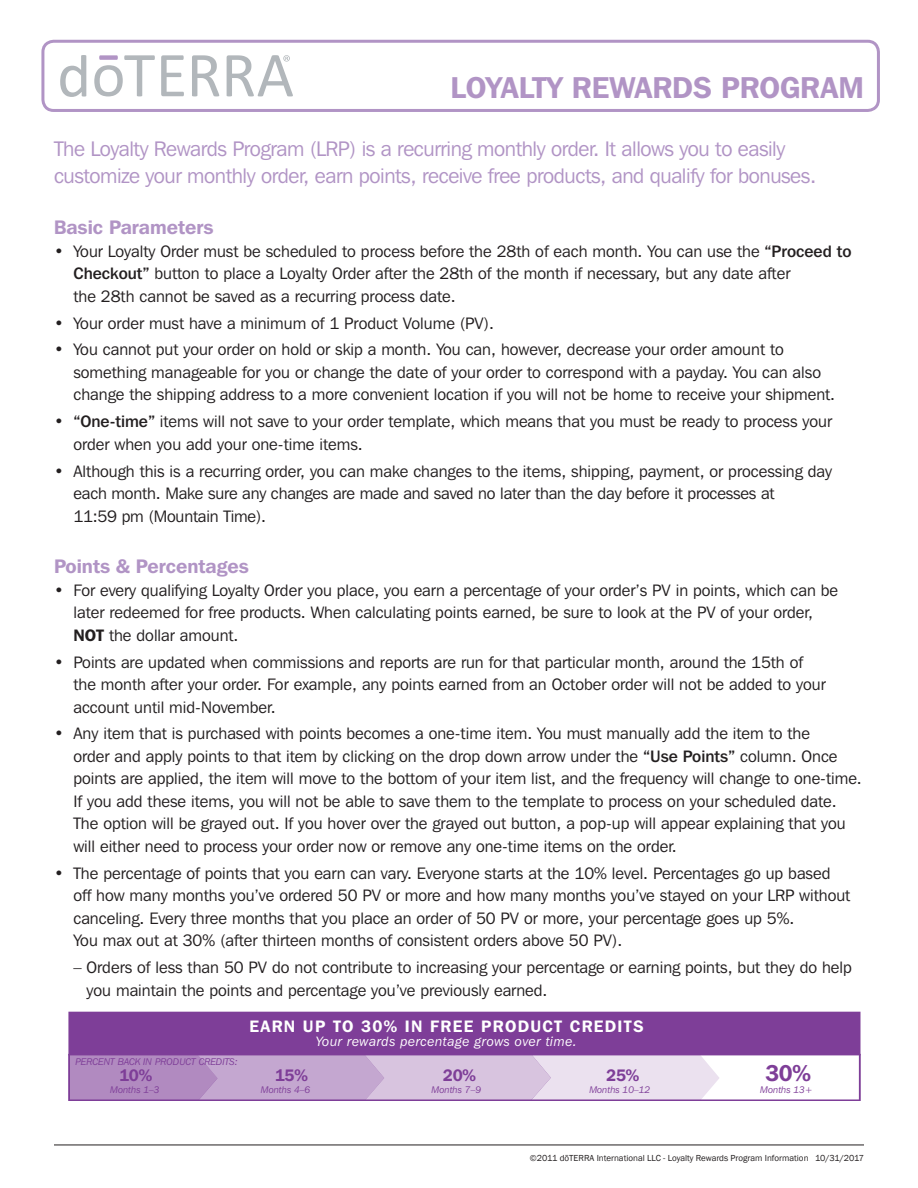
<style>
.page{position:relative;width:918px;height:1188px;background:#fff}
.page>*{position:absolute;margin:0;border:0;box-sizing:border-box;transform-origin:0 0}
.t1{font:600 30px "Franklin Gothic IT Cby BT";color:#b194c5}
.t2{font:600 22.8px "Franklin Gothic IT Cby BT";color:#7e3e98}
.t3{font:21px/27px "Franklin Gothic IT Cby BT";letter-spacing:-.02em;color:#b194c5}
.t4{font:600 19.5px "Franklin Gothic IT Cby BT";color:#b194c5}
.t5{font:600 16.65px "Franklin Gothic IT Cby BT";letter-spacing:-.015em;color:#7e3e98}
.t6{font:16.5px/22.5px "Franklin Gothic IT Cby BT";color:#231f20}
.t7{font:600 16.5px "Franklin Gothic IT Cby BT";letter-spacing:.08em;color:#fff}
.t8{font:italic 13.5px "Franklin Gothic IT Cby BT";letter-spacing:.04em;color:#fff}
.t9{font:italic 9.75px "Franklin Gothic IT Cby BT";color:#7e3e98}
.t10{font:italic 9.6px "Franklin Gothic IT Cby BT";color:#7e3e98}
.t11{font:9px "Franklin Gothic";color:#231f20}
.s1{font-weight:500}
.s2{font-weight:600}
</style>
<div class="page">
<div style="left:41px;top:40px;width:839px;height:72px;border:3px solid #b194c5;border-radius:11px"></div>
<svg style="left:192px;top:55px;width:27px;height:41px"></svg>
<svg style="left:161px;top:55px;width:23px;height:41px"></svg>
<svg style="left:94px;top:55px;width:61px;height:41px"></svg>
<svg style="left:60px;top:55px;width:26px;height:42px"></svg>
<svg style="left:227px;top:55px;width:66px;height:41px"></svg>
<hr style="left:54px;top:1145px;width:810px;height:1px;background:#231f20">
<div style="left:69px;top:1012px;width:791px;height:43px;background:#7e3e98"></div>
<svg style="left:71px;top:1057px;width:648px;height:41px;background:#cfb7d8"></svg>
<div style="left:68px;top:1054px;width:792px;height:47px;border:2px solid #7e3e98"></div>
<h1 class="t1" style="left:451px;top:69px;width:415px">LOYALTY REWARDS PROGRAM</h1>
<p class="t3" style="left:54px;top:135px;width:764px">The Loyalty Rewards Program (LRP) is a recurring monthly order. It allows you to easily customize your monthly order, earn points, receive free products, and qualify for bonuses.</p>
<p class="t4" style="left:54px;top:215px;width:161px">Basic Parameters</p>
<p class="t6" style="left:73px;top:240px;width:780px;text-indent:-19px">• Your Loyalty Order must be scheduled to process before the 28th of each month. You can use the <span class="s1">“Proceed to<br>Checkout”</span> button to place a Loyalty Order after the 28th of the month if necessary, but any date after<br>the 28th cannot be saved as a recurring process date.</p>
<p class="t6" style="left:54px;top:311px;width:442px">• Your order must have a minimum of 1 Product Volume (PV).</p>
<p class="t6" style="left:73px;top:338px;width:763px;text-indent:-19px">• You cannot put your order on hold or skip a month. You can, however, decrease your order amount to something manageable for you or change the date of your order to correspond with a payday. You can also change the shipping address to a more convenient location if you will not be home to receive your shipment.</p>
<p class="t6" style="left:73px;top:410px;width:760px;text-indent:-19px">• <span class="s1">“One-time”</span> items will not save to your order template, which means that you must be ready to process your order when you add your one-time items.</p>
<p class="t6" style="left:73px;top:459px;width:760px;text-indent:-19px">• Although this is a recurring order, you can make changes to the items, shipping, payment, or processing day each month. Make sure any changes are made and saved no later than the day before it processes at<br>11:59 pm (Mountain Time).</p>
<p class="t4" style="left:54px;top:554px;width:197px">Points &amp; Percentages</p>
<p class="t6" style="left:73px;top:579px;width:766px;text-indent:-19px">• For every qualifying Loyalty Order you place, you earn a percentage of your order’s PV in points, which can be later redeemed for free products. When calculating points earned, be sure to look at the PV of your order,<br><span class="s2">NOT</span> the dollar amount.</p>
<p class="t6" style="left:73px;top:650px;width:754px;text-indent:-19px">• Points are updated when commissions and reports are run for that particular month, around the 15th of the month after your order. For example, any points earned from an October order will not be added to your account until mid-November.</p>
<p class="t6" style="left:73px;top:722px;width:790px;text-indent:-19px">• Any item that is purchased with points becomes a one-time item. You must manually add the item to the<br>order and apply points to that item by clicking on the drop down arrow under the <span class="s1">“Use Points”</span> column. Once points are applied, the item will move to the bottom of your item list, and the frequency will change to one-time.<br>If you add these items, you will not be able to save them to the template to process on your scheduled date.<br>The option will be grayed out. If you hover over the grayed out button, a pop-up will appear explaining that you will either need to process your order now or remove any one-time items on the order.</p>
<p class="t6" style="left:73px;top:862px;width:778px;text-indent:-19px">• The percentage of points that you earn can vary. Everyone starts at the 10% level. Percentages go up based off how many months you’ve ordered 50 PV or more and how many months you’ve stayed on your LRP without canceling. Every three months that you place an order of 50 PV or more, your percentage goes up 5%.<br>You max out at 30% (after thirteen months of consistent orders above 50 PV).</p>
<p class="t6" style="left:87px;top:956px;width:767px;text-indent:-13px">– Orders of less than 50 PV do not contribute to increasing your percentage or earning points, but they do help you maintain the points and percentage you’ve previously earned.</p>
<p class="t7" style="left:249px;top:1015px;width:396px">EARN UP TO 30% IN FREE PRODUCT CREDITS</p>
<p class="t8" style="left:316px;top:1033px;width:263px">Your rewards percentage grows over time.</p>
<p class="t5" style="left:119px;top:1065px;width:35px">10%</p>
<p class="t5" style="left:275px;top:1065px;width:35px">15%</p>
<p class="t5" style="left:443px;top:1065px;width:35px">20%</p>
<p class="t5" style="left:606px;top:1065px;width:35px">25%</p>
<h2 class="t2" style="left:765px;top:1059px;width:47px">30%</h2>
<p class="t10" style="left:110px;top:1084px;width:51px">Months 1–3</p>
<p class="t10" style="left:261px;top:1084px;width:51px">Months 4–6</p>
<p class="t10" style="left:432px;top:1084px;width:51px">Months 7–9</p>
<p class="t10" style="left:589px;top:1084px;width:63px">Months 10–12</p>
<p class="t10" style="left:760px;top:1084px;width:54px">Months 13+</p>
<p class="t9" style="left:75px;top:1055px;width:164px">PERCENT BACK IN PRODUCT CREDITS:</p>
<p class="t11" style="left:530px;top:1152px;width:336px">©2011 dōTERRA International LLC - Loyalty Rewards Program Information 10/31/2017</p>
</div>
